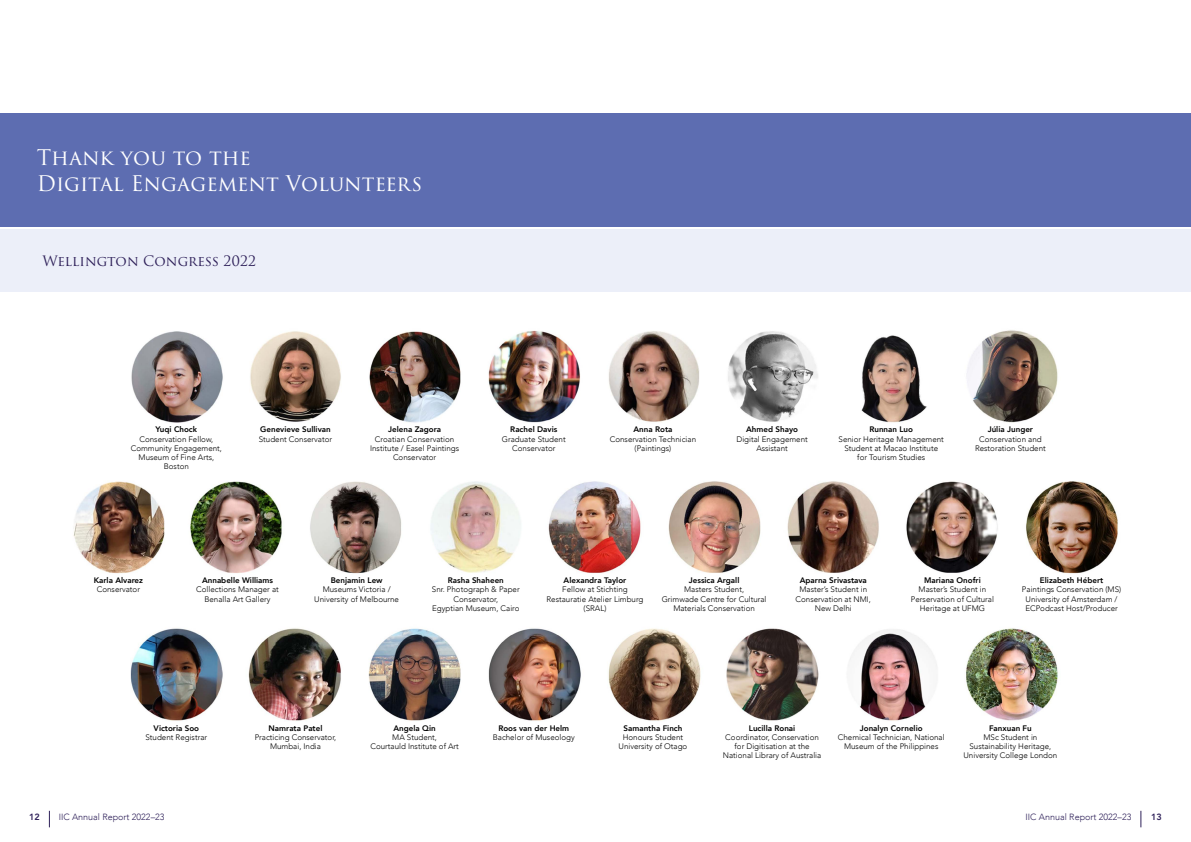
<style>
.page{position:relative;width:1191px;height:842px;background:#fff}
.page>*{position:absolute;margin:0;border:0;box-sizing:border-box;transform-origin:0 0}
.t1{font:21px/25.2px "Trajan Pro 3";color:#fff}
.t2{font:14px "Trajan Pro 3";color:#2e2059}
.t3{font:300 9px "Avenir";color:#2e2059}
.t4{font:800 9px "Avenir";color:#2e2059}
.t5{font:300 8px/9.1px "Avenir";color:#000;text-align:center}
.t6{font:800 8px "Avenir";color:#000}
</style>
<div class="page">
<div style="left:0;top:230px;width:1191px;height:62px;background:#eceff9"></div>
<img style="left:73px;top:330px;width:1045px;height:391px">
<div style="left:0;top:113px;width:1191px;height:114px;background:#5d6db1"></div>
<div style="left:121px;top:424px;width:111px;height:51px;background:#fff"></div>
<div style="left:240px;top:424px;width:111px;height:51px;background:#fff"></div>
<div style="left:359px;top:424px;width:111px;height:51px;background:#fff"></div>
<div style="left:478px;top:424px;width:111px;height:51px;background:#fff"></div>
<div style="left:597px;top:424px;width:111px;height:51px;background:#fff"></div>
<div style="left:716px;top:424px;width:111px;height:51px;background:#fff"></div>
<div style="left:954px;top:424px;width:112px;height:51px;background:#fff"></div>
<div style="left:835px;top:424px;width:112px;height:51px;background:#fff"></div>
<div style="left:63px;top:575px;width:111px;height:50px;background:#fff"></div>
<div style="left:182px;top:575px;width:111px;height:50px;background:#fff"></div>
<div style="left:301px;top:575px;width:111px;height:50px;background:#fff"></div>
<div style="left:420px;top:575px;width:111px;height:50px;background:#fff"></div>
<div style="left:539px;top:575px;width:111px;height:50px;background:#fff"></div>
<div style="left:896px;top:575px;width:112px;height:50px;background:#fff"></div>
<div style="left:1016px;top:575px;width:111px;height:50px;background:#fff"></div>
<div style="left:777px;top:575px;width:112px;height:50px;background:#fff"></div>
<div style="left:658px;top:575px;width:112px;height:50px;background:#fff"></div>
<svg style="left:1140px;top:811px;width:1px;height:16px"></svg>
<svg style="left:49px;top:811px;width:1px;height:16px"></svg>
<h1 class="t1" style="left:37px;top:146px;width:387px">Thank you to the<br>Digital Engagement Volunteers</h1>
<h2 class="t2" style="left:43px;top:252px;width:215px">Wellington Congress 2022</h2>
<p class="t6" style="left:156px;top:423px;width:43px">Yuqi Chock</p>
<p class="t5" style="left:131px;top:434px;width:93px">Conservation Fellow,<br>Community Engagement,<br>Museum of Fine Arts,<br>Boston</p>
<p class="t6" style="left:260px;top:423px;width:72px">Genevieve Sullivan</p>
<p class="t5" style="left:259px;top:434px;width:75px">Student Conservator</p>
<p class="t6" style="left:388px;top:423px;width:55px">Jelena Zagora</p>
<p class="t5" style="left:370px;top:434px;width:91px">Croatian Conservation<br>Institute / Easel Paintings<br>Conservator</p>
<p class="t6" style="left:510px;top:423px;width:48px">Rachel Davis</p>
<p class="t5" style="left:502px;top:434px;width:65px">Graduate Student<br>Conservator</p>
<p class="t6" style="left:633px;top:423px;width:40px">Anna Rota</p>
<p class="t5" style="left:610px;top:434px;width:88px">Conservation Technician (Paintings)</p>
<p class="t6" style="left:746px;top:423px;width:53px">Ahmed Shayo</p>
<p class="t5" style="left:736px;top:434px;width:73px">Digital Engagement<br>Assistant</p>
<p class="t6" style="left:869px;top:423px;width:45px">Runnan Luo</p>
<p class="t5" style="left:838px;top:434px;width:107px">Senior Heritage Management<br>Student at Macao Institute for Tourism Studies</p>
<p class="t6" style="left:987px;top:423px;width:47px">Júlia Junger</p>
<p class="t5" style="left:975px;top:434px;width:72px">Conservation and<br>Restoration Student</p>
<p class="t6" style="left:94px;top:574px;width:51px">Karla Alvarez</p>
<p class="t5" style="left:97px;top:585px;width:45px">Conservator</p>
<p class="t6" style="left:202px;top:574px;width:73px">Annabelle Williams</p>
<p class="t5" style="left:196px;top:585px;width:84px">Collections Manager at<br>Benalla Art Gallery</p>
<p class="t6" style="left:331px;top:574px;width:53px">Benjamin Lew</p>
<p class="t5" style="left:314px;top:585px;width:86px">Museums Victoria /<br>University of Melbourne</p>
<p class="t6" style="left:448px;top:574px;width:57px">Rasha Shaheen</p>
<p class="t5" style="left:432px;top:585px;width:89px">Snr. Photograph &amp; Paper<br>Conservator,<br>Egyptian Museum, Cairo</p>
<p class="t6" style="left:563px;top:574px;width:64px">Alexandra Taylor</p>
<p class="t5" style="left:546px;top:585px;width:98px">Fellow at Stichting<br>Restauratie Atelier Limburg (SRAL)</p>
<p class="t6" style="left:689px;top:574px;width:52px">Jessica Argall</p>
<p class="t5" style="left:662px;top:585px;width:106px">Masters Student,<br>Grimwade Centre for Cultural<br>Materials Conservation</p>
<p class="t6" style="left:799px;top:574px;width:69px">Aparna Srivastava</p>
<p class="t5" style="left:795px;top:585px;width:77px">Master’s Student in<br>Conservation at NMI,<br>New Delhi</p>
<p class="t6" style="left:924px;top:574px;width:58px">Mariana Onofri</p>
<p class="t5" style="left:911px;top:585px;width:85px">Master’s Student in<br>Perservation of Cultural<br>Heritage at UFMG</p>
<p class="t6" style="left:1040px;top:574px;width:65px">Elizabeth Hébert</p>
<p class="t5" style="left:1022px;top:585px;width:101px">Paintings Conservation (MS)<br>University of Amsterdam /<br>ECPodcast Host/Producer</p>
<p class="t6" style="left:154px;top:721px;width:47px">Victoria Soo</p>
<p class="t5" style="left:145px;top:732px;width:63px">Student Registrar</p>
<p class="t6" style="left:269px;top:721px;width:55px">Namrata Patel</p>
<p class="t5" style="left:255px;top:732px;width:83px">Practicing Conservator,<br>Mumbai, India</p>
<p class="t6" style="left:393px;top:721px;width:44px">Angela Qin</p>
<p class="t5" style="left:370px;top:732px;width:90px">MA Student,<br>Courtauld Institute of Art</p>
<p class="t6" style="left:498px;top:721px;width:72px">Roos van der Helm</p>
<p class="t5" style="left:493px;top:732px;width:83px">Bachelor of Museology</p>
<p class="t6" style="left:623px;top:721px;width:60px">Samantha Finch</p>
<p class="t5" style="left:618px;top:732px;width:70px">Honours Student<br>University of Otago</p>
<p class="t6" style="left:749px;top:721px;width:48px">Lucilla Ronai</p>
<p class="t5" style="left:723px;top:732px;width:100px">Coordinator, Conservation for Digitisation at the<br>National Library of Australia</p>
<p class="t6" style="left:860px;top:721px;width:64px">Jonalyn Cornelio</p>
<p class="t5" style="left:838px;top:732px;width:108px">Chemical Technician, National<br>Museum of the Philippines</p>
<p class="t6" style="left:989px;top:721px;width:44px">Fanxuan Fu</p>
<p class="t5" style="left:963px;top:732px;width:95px">MSc Student in<br>Sustainability Heritage,<br>University College London</p>
<p class="t4" style="left:29px;top:810px;width:12px">12</p>
<p class="t3" style="left:59px;top:811px;width:107px">IIC Annual Report 2022–23</p>
<p class="t3" style="left:1025px;top:811px;width:107px">IIC Annual Report 2022–23</p>
<p class="t4" style="left:1151px;top:810px;width:12px">13</p>
</div>
